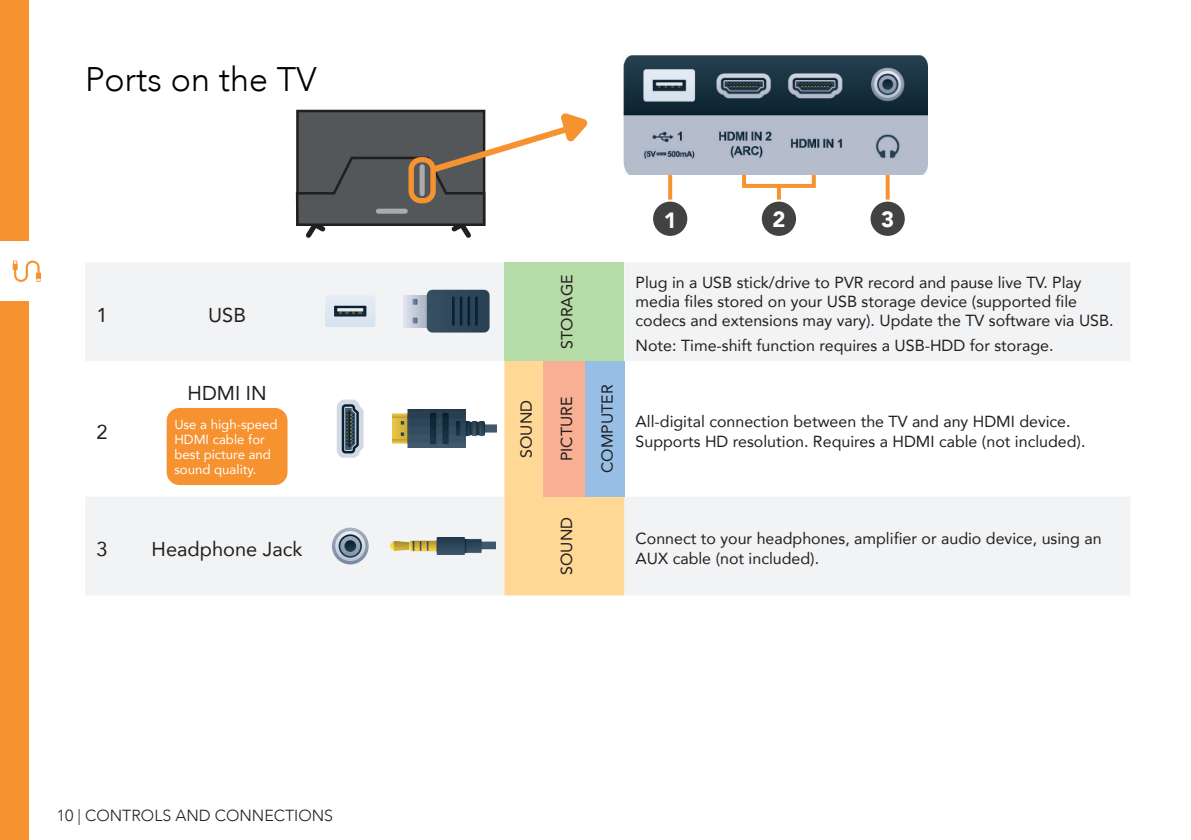
<style>
.page{position:relative;width:1191px;height:840px;background:#fff}
.page>*{position:absolute;margin:0;border:0;box-sizing:border-box;transform-origin:0 0}
.Sub_Heading{font:300 34px "Avenir";color:#000}
.Body{font:900 22px "Avenir";color:#fff}
.Sub-sub-heading{font:20px "Avenir";color:#231f20}
.Body-2{font:20px "Avenir";color:#231f20}
.Important{font:16px/19.2px "Avenir";color:#231f20}
.t1{font:300 16px "Avenir";color:#231f20}
.Body_Small{font:16px "Avenir";color:#231f20}
.Important-2{font:13.2px/15px "Avenir";color:#fff}
</style>
<div class="page">
<div style="left:0;top:0;width:28px;height:839px;background:#f69230"></div>
<div style="left:0;top:241px;width:57px;height:60px;background:#fff"></div>
<svg style="left:13px;top:260px;width:28px;height:22px"></svg>
<hr style="left:0;top:301px;width:57px;height:1px;background:#fff">
<svg style="left:295px;top:112px;width:293px;height:126px"></svg>
<svg style="left:85px;top:263px;width:1045px;height:332px;fill:#f2f3f4"></svg>
<div style="left:504px;top:262px;width:120px;height:99px;background:#b5dba7"></div>
<div style="left:504px;top:361px;width:120px;height:234px;background:#fed894"></div>
<div style="left:543px;top:361px;width:42px;height:135px;background:#f9af94"></div>
<div style="left:585px;top:361px;width:39px;height:135px;background:#97bfe6"></div>
<div style="left:167px;top:407px;width:120px;height:78px;background:#f69230;border-radius:13px"></div>
<svg style="left:337px;top:399px;width:26px;height:58px"></svg>
<img style="left:393px;top:409px;width:103px;height:38px">
<svg style="left:332px;top:527px;width:37px;height:37px"></svg>
<svg style="left:335px;top:530px;width:30px;height:30px"></svg>
<svg style="left:339px;top:534px;width:23px;height:23px"></svg>
<svg style="left:340px;top:535px;width:20px;height:20px"></svg>
<svg style="left:344px;top:540px;width:12px;height:11px"></svg>
<img style="left:390px;top:537px;width:105px;height:17px">
<div style="left:403px;top:295px;width:32px;height:32px;background:#d6dbe8"></div>
<svg style="left:412px;top:289px;width:77px;height:43px"></svg>
<svg style="left:325px;top:295px;width:50px;height:32px"></svg>
<svg style="left:668px;top:175px;width:4px;height:24px"></svg>
<svg style="left:885px;top:175px;width:4px;height:24px"></svg>
<hr style="left:777px;top:185px;width:4px;height:16px;background:#f69230">
<svg style="left:653px;top:199px;width:35px;height:37px"></svg>
<svg style="left:870px;top:199px;width:35px;height:37px"></svg>
<svg style="left:761px;top:199px;width:35px;height:37px"></svg>
<div style="left:742px;top:83px;width:74px;height:105px;border:4px solid #f69230"></div>
<img style="left:623px;top:56px;width:305px;height:119px">
<p class="Sub_Heading" style="left:85px;top:59px;width:233px">Ports on the TV</p>
<p class="Body-2" style="left:96px;top:298px;width:13px">1</p>
<p class="Sub-sub-heading" style="left:208px;top:298px;width:39px">USB</p>
<p class="Body-2" style="left:96px;top:415px;width:13px">2</p>
<p class="Sub-sub-heading" style="left:188px;top:377px;width:80px">HDMI IN</p>
<p class="Important-2" style="left:174px;top:416px;width:105px">Use a high-speed<br>HDMI cable for best picture and sound quality.</p>
<p class="Body-2" style="left:96px;top:532px;width:13px">3</p>
<p class="Sub-sub-heading" style="left:152px;top:532px;width:152px">Headphone Jack</p>
<p class="t1" style="left:57px;top:805px;width:278px">10 | CONTROLS AND CONNECTIONS</p>
<p class="Body" style="left:663px;top:201px;width:15px">1</p>
<p class="Body" style="left:772px;top:200px;width:15px">2</p>
<p class="Body" style="left:881px;top:200px;width:15px">3</p>
<p class="Body_Small" style="left:554px;top:349px;width:76px;rotate:-90deg">STORAGE</p>
<p class="Important" style="left:635px;top:272px;width:479px">Plug in a USB stick/drive to PVR record and pause live TV. Play media files stored on your USB storage device (supported file codecs and extensions may vary). Update the TV software via USB.</p>
<p class="Important" style="left:635px;top:335px;width:419px">Note: Time-shift function requires a USB-HDD for storage.</p>
<p class="Important" style="left:516px;top:457px;width:59px;rotate:-90deg">SOUND</p>
<p class="Important" style="left:556px;top:461px;width:66px;rotate:-90deg">PICTURE</p>
<p class="Important" style="left:597px;top:473px;width:90px;rotate:-90deg">COMPUTER</p>
<p class="Important" style="left:556px;top:574px;width:59px;rotate:-90deg">SOUND</p>
<p class="Important" style="left:635px;top:410px;width:451px;line-height:20px">All-digital connection between the TV and any HDMI device.<br>Supports HD resolution. Requires a HDMI cable (not included).</p>
<p class="Important" style="left:635px;top:527px;width:467px;line-height:20px">Connect to your headphones, amplifier or audio device, using an<br>AUX cable (not included).</p>
</div>
